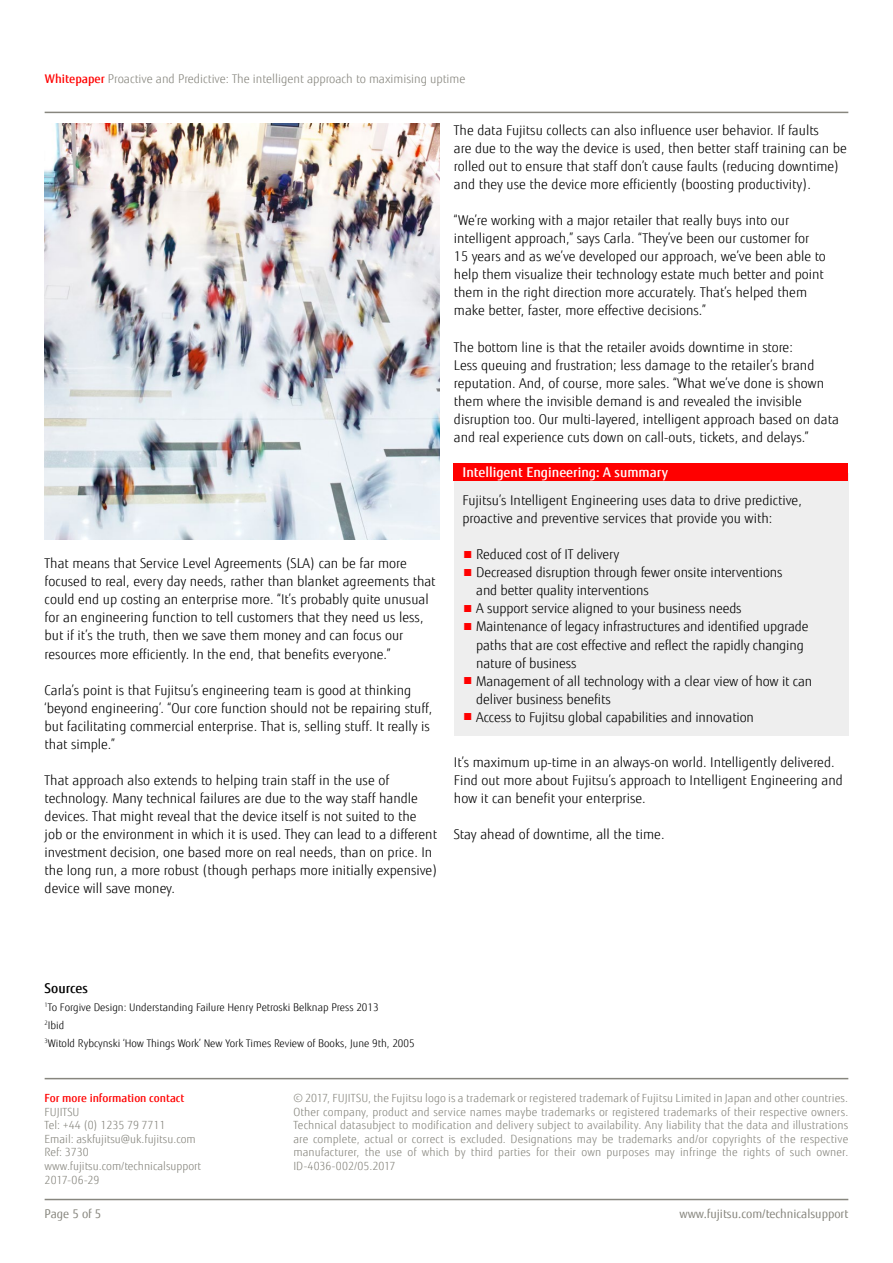
<style>
.page{position:relative;width:893px;height:1263px;background:#fff}
.page>*{position:absolute;margin:0;border:0;box-sizing:border-box;transform-origin:0 0}
.t1{font:300 13.5px/18px "Fujitsu Sans";color:#000}
.t2{font:500 13.5px "Fujitsu Sans";color:#fff}
.t3{font:500 13.5px "Fujitsu Sans";color:#000}
.t4{font:300 12px "Fujitsu Sans";color:#87867e}
.t5{font:12px "Fujitsu Sans";color:#87867e}
.t6{font:300 11.25px/13.6px "Fujitsu Sans";color:#87867e}
.t7{font:500 11.25px "Fujitsu Sans";color:#f00}
.t8{font:300 10.5px/18px "Fujitsu Sans";color:#000}
.s1{font-weight:500;color:#f00}
</style>
<div class="page">
<hr style="left:45px;top:112px;width:803px;height:1px;background:#87867e">
<div style="left:454px;top:473px;width:394px;height:262px;background:#eee"></div>
<div style="left:454px;top:463px;width:394px;height:18px;background:#f00"></div>
<hr style="left:45px;top:1199px;width:803px;height:1px;background:#87867e">
<hr style="left:45px;top:1078px;width:803px;height:1px;background:#87867e">
<img style="left:45px;top:124px;width:394px;height:415px">
<p class="t4" style="left:45px;top:72px;width:422px"><span class="s1">Whitepaper</span> Proactive and Predictive: The intelligent approach to maximising uptime</p>
<p class="t1" style="left:454px;top:121px;width:394px">The data Fujitsu collects can also influence user behavior. If faults<br>are due to the way the device is used, then better staff training can be rolled out to ensure that staff don’t cause faults (reducing downtime) and they use the device more efficiently (boosting productivity).</p>
<p class="t1" style="left:454px;top:211px;width:373px">“We’re working with a major retailer that really buys into our intelligent approach,” says Carla. “They’ve been our customer for 15 years and as we’ve developed our approach, we’ve been able to help them visualize their technology estate much better and point them in the right direction more accurately. That’s helped them make better, faster, more effective decisions.”</p>
<p class="t1" style="left:454px;top:338px;width:386px">The bottom line is that the retailer avoids downtime in store:<br>Less queuing and frustration; less damage to the retailer’s brand reputation. And, of course, more sales. “What we’ve done is shown them where the invisible demand is and revealed the invisible disruption too. Our multi-layered, intelligent approach based on data and real experience cuts down on call-outs, tickets, and delays.”</p>
<p class="t1" style="left:45px;top:555px;width:392px">That means that Service Level Agreements (SLA) can be far more focused to real, every day needs, rather than blanket agreements that could end up costing an enterprise more. “It’s probably quite unusual for an engineering function to tell customers that they need us less, but if it’s the truth, then we save them money and can focus our resources more efficiently. In the end, that benefits everyone.”</p>
<p class="t1" style="left:45px;top:681px;width:389px">Carla’s point is that Fujitsu’s engineering team is good at thinking ‘beyond engineering’. “Our core function should not be repairing stuff, but facilitating commercial enterprise. That is, selling stuff. It really is that simple.”</p>
<p class="t1" style="left:45px;top:771px;width:394px">That approach also extends to helping train staff in the use of technology. Many technical failures are due to the way staff handle devices. That might reveal that the device itself is not suited to the job or the environment in which it is used. They can lead to a different investment decision, one based more on real needs, than on price. In the long run, a more robust (though perhaps more initially expensive) device will save money.</p>
<p class="t2" style="left:462px;top:464px;width:207px">Intelligent Engineering: A summary</p>
<p class="t1" style="left:462px;top:491px;width:341px">Fujitsu’s Intelligent Engineering uses data to drive predictive, proactive and preventive services that provide you with:</p>
<p class="t1" style="left:462px;top:546px;width:159px"><span class="s1">■</span> Reduced cost of IT delivery</p>
<p class="t1" style="left:476px;top:564px;width:308px;text-indent:-14px"><span class="s1">■</span> Decreased disruption through fewer onsite interventions and better quality interventions</p>
<p class="t1" style="left:462px;top:600px;width:281px"><span class="s1">■</span> A support service aligned to your business needs</p>
<p class="t1" style="left:476px;top:618px;width:334px;text-indent:-14px"><span class="s1">■</span> Maintenance of legacy infrastructures and identified upgrade paths that are cost effective and reflect the rapidly changing nature of business</p>
<p class="t1" style="left:476px;top:672px;width:337px;text-indent:-14px"><span class="s1">■</span> Management of all technology with a clear view of how it can deliver business benefits</p>
<p class="t1" style="left:462px;top:708px;width:293px"><span class="s1">■</span> Access to Fujitsu global capabilities and innovation</p>
<p class="t1" style="left:454px;top:753px;width:390px">It’s maximum up-time in an always-on world. Intelligently delivered.<br>Find out more about Fujitsu’s approach to Intelligent Engineering and how it can benefit your enterprise.</p>
<p class="t1" style="left:454px;top:825px;width:212px">Stay ahead of downtime, all the time.</p>
<p class="t3" style="left:45px;top:979px;width:45px">Sources</p>
<p class="t8" style="left:45px;top:998px;width:371px"><sup>1</sup>To Forgive Design: Understanding Failure Henry Petroski Belknap Press 2013<br><sup>2</sup>Ibid<br><sup>3</sup>Witold Rybcynski ‘How Things Work’ New York Times Review of Books, June 9th, 2005</p>
<p class="t7" style="left:45px;top:1091px;width:141px">For more information contact</p>
<p class="t6" style="left:45px;top:1105px;width:158px">FUJITSU<br>Tel: +44 (0) 1235 79 7711<br>Email: askfujitsu@uk.fujitsu.com<br>Ref: 3730 www.fujitsu.com/technicalsupport<br>2017-06-29</p>
<p class="t5" style="left:45px;top:1206px;width:58px">Page 5 of 5</p>
<p class="t6" style="left:293px;top:1092px;width:556px;text-align:justify">© 2017, FUJITSU, the Fujitsu logo is a trademark or registered trademark of Fujitsu Limited in Japan and other countries.<br>Other company, product and service names maybe trademarks or registered trademarks of their respective owners.<br>Technical datasubject to modification and delivery subject to availability. Any liability that the data and illustrations are complete, actual or correct is excluded. Designations may be trademarks and/or copyrights of the respective manufacturer, the use of which by third parties for their own purposes may infringe the rights of such owner.<br>ID-4036-002/05.2017</p>
<p class="t5" style="left:679px;top:1206px;width:170px">www.fujitsu.com/technicalsupport</p>
</div>
